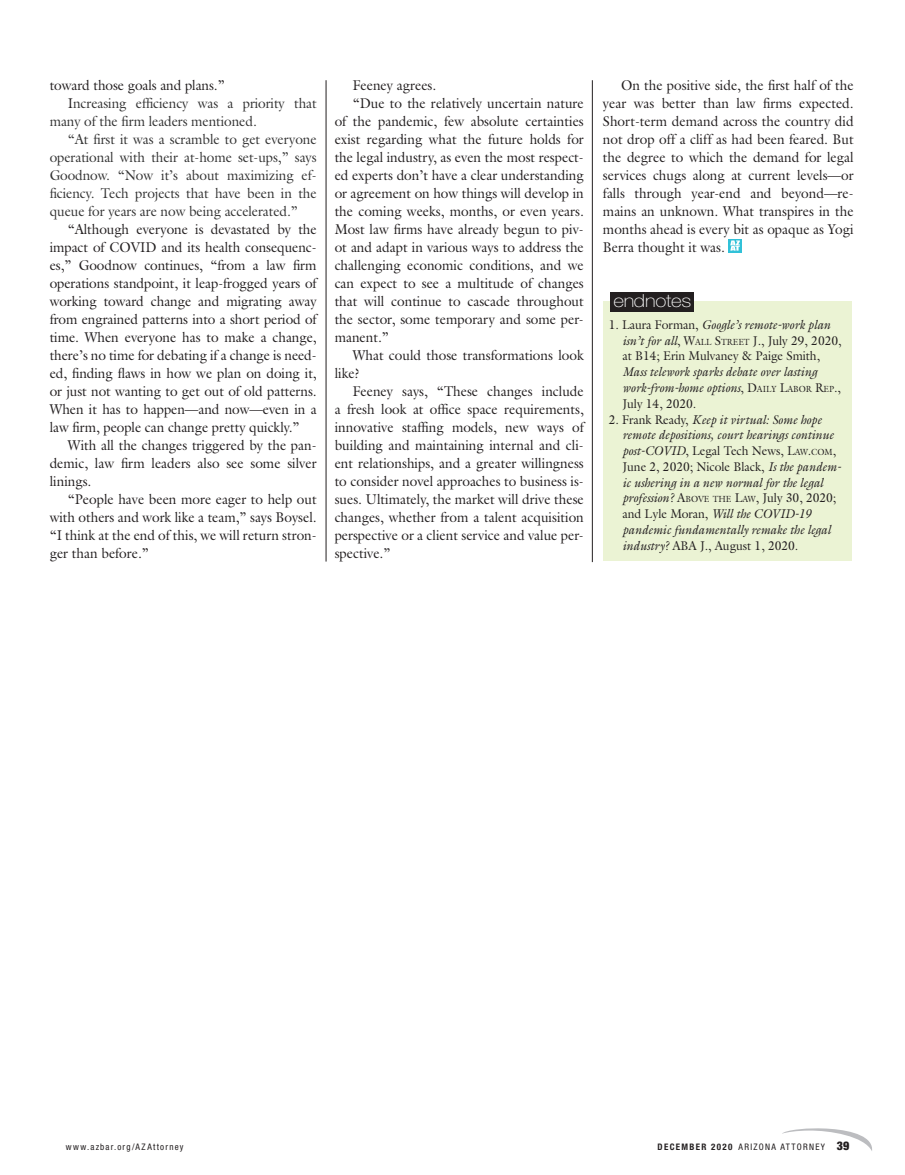
<style>
.page{position:relative;width:905px;height:1175px;background:#fff}
.page>*{position:absolute;margin:0;border:0;box-sizing:border-box;transform-origin:0 0}
.t1{font:100 18px "Helvetica Neue LT Std";letter-spacing:-.015em;color:#fff;scale:1.14 1}
.Body_-_WITH_INDENT{font:14.25px/18px "Galliard";color:#231f20;text-align:justify;scale:.95 1}
.Body_-_WITH_INDENT-2{font:14.25px/18px "Galliard";letter-spacing:-.005em;color:#333;scale:.95 1}
.Body_-_WITH_INDENT-3{font:italic 12.75px/15.8px "Galliard";letter-spacing:-.005em;color:#231f20;scale:.95 1}
.Body_-_WITH_INDENT-4{font:12.75px "Galliard";letter-spacing:-.005em;color:#231f20;scale:.95 1}
.t2{font:condensed 9px "Helvetica Neue LT Std";letter-spacing:.14em;color:#231f20}
.s1{color:#231f20}
.s2{font-style:normal}
.s3{font-style:normal;font-size:8.85px}
.s4{font-style:inherit}
.s5{font-weight:700}
.s6{font-weight:900;font-size:12px}
</style>
<div class="page">
<svg style="left:782px;top:1128px;width:90px;height:23px"></svg>
<hr style="left:592px;top:80px;width:1px;height:482px;background:#231f20">
<hr style="left:326px;top:80px;width:1px;height:481px;background:#231f20">
<div style="left:603px;top:301px;width:248px;height:259px;background:#ebf3d4"></div>
<div style="left:610px;top:292px;width:84px;height:20px;background:#231f20"></div>
<svg style="left:728px;top:239px;width:13px;height:13px"></svg>
<svg style="left:730px;top:240px;width:9px;height:11px"></svg>
<p class="Body_-_WITH_INDENT" style="left:50px;top:76px;width:186px">toward those goals and plans.”</p>
<p class="Body_-_WITH_INDENT-2" style="left:50px;top:94px;width:282px;text-indent:18px"><span class="s1">I</span>ncreasing efficiency was a priority that many of the firm leaders mentioned.</p>
<p class="Body_-_WITH_INDENT-2" style="left:50px;top:130px;width:282px;text-align:justify;text-indent:18px">“At first it was a scramble to get everyone operational with their at-home set-ups,” says Goodnow. “Now it’s about maximizing ef&shy;ficiency. Tech projects that have been in the queue for years are now being accelerated.”</p>
<p class="Body_-_WITH_INDENT" style="left:50px;top:220px;width:282px;text-indent:18px">“Although everyone is devastated by the impact of COVID and its health consequenc&shy;es,” Goodnow continues, “from a law firm operations standpoint, it leap-frogged years of working toward change and migrating away from engrained patterns into a short period of time. When everyone has to make a change, there’s no time for debating if a change is need&shy;ed, finding flaws in how we plan on doing it, or just not wanting to get out of old patterns.<br>When it has to happen—and now—even in a law firm, people can change pretty quickly.”</p>
<p class="Body_-_WITH_INDENT" style="left:50px;top:436px;width:282px;text-indent:18px">With all the changes triggered by the pan&shy;demic, law firm leaders also see some silver linings.</p>
<p class="Body_-_WITH_INDENT" style="left:50px;top:490px;width:282px;text-indent:18px">“People have been more eager to help out with others and work like a team,” says Boysel. “I think at the end of this, we will return stron&shy;ger than before.”</p>
<p class="Body_-_WITH_INDENT" style="left:353px;top:76px;width:89px">Feeney agrees.</p>
<p class="Body_-_WITH_INDENT" style="left:334px;top:94px;width:264px;text-indent:18px">“Due to the relatively uncertain nature of the pandemic, few absolute certainties exist regarding what the future holds for the legal industry, as even the most respect&shy;ed experts don’t have a clear understanding or agreement on how things will develop in the coming weeks, months, or even years.<br>Most law firms have already begun to piv&shy;ot and adapt in various ways to address the challenging economic conditions, and we can expect to see a multitude of changes that will continue to cascade throughout the sector, some temporary and some per&shy;manent.”</p>
<p class="Body_-_WITH_INDENT" style="left:334px;top:346px;width:264px;text-indent:18px">What could those transformations look like?</p>
<p class="Body_-_WITH_INDENT" style="left:334px;top:382px;width:264px;text-indent:18px">Feeney says, “These changes include a fresh look at office space requirements, innovative staffing models, new ways of building and maintaining internal and cli&shy;ent relationships, and a greater willingness to consider novel approaches to business is&shy;sues. Ultimately, the market will drive these changes, whether from a talent acquisition perspective or a client service and value per&shy;spective.”</p>
<p class="Body_-_WITH_INDENT" style="left:603px;top:76px;width:265px;text-indent:18px">On the positive side, the first half of the year was better than law firms expected.<br>Short-term demand across the country did not drop off a cliff as had been feared. But the degree to which the demand for legal services chugs along at current levels—or falls through year-end and beyond—re&shy;mains an unknown. What transpires in the months ahead is every bit as opaque as Yogi Berra thought it was.</p>
<p class="t1" style="left:613px;top:290px;width:70px">endnotes</p>
<p class="Body_-_WITH_INDENT-3" style="left:622px;top:316px;width:232px;text-indent:-14px"><span class="s2">1. Laura Forman,</span> Google’s remote-work plan isn’t for all<span class="s2">,</span> <span class="s2">W</span><span class="s3">ALL</span> <span class="s2">S</span><span class="s3">TREET</span> <span class="s2">J.</span><span class="s2">, July 29, 2020, at B14; Erin Mulvaney &amp; Paige Smith, </span>Mass telework sparks debate over lasting work-from-home options<span class="s2">,</span> <span class="s2">D</span><span class="s3">AILY</span> <span class="s2">L</span><span class="s3">ABOR</span> <span class="s2">R</span><span class="s3">EP</span><span class="s2">.</span><span class="s2">, July 14, 2020.</span></p>
<p class="Body_-_WITH_INDENT-3" style="left:622px;top:411px;width:232px;text-indent:-14px"><span class="s2">2. Frank Ready,</span> Keep it virtual: Some hope remote depositions, court hearings continue post-COVID<span class="s2">, Legal Tech News,</span> <span class="s2">L</span><span class="s3">AW</span><span class="s2">.</span><span class="s3">COM</span><span class="s2">, June 2, 2020; Nicole Black,</span> Is the pandem&shy;ic ushering in a new normal for the legal profession? <span class="s2">A</span><span class="s3">BOVE THE</span> <span class="s2">L</span><span class="s3">AW</span><span class="s2">, July 30, 2020; and Lyle Moran,</span> Will the COVID-19 pandemic fundamentally remake the legal industry? <span class="s2">ABA</span></p>
<p class="Body_-_WITH_INDENT-4" style="left:700px;top:537px;width:105px"><span class="s4">J.</span>, August 1, 2020.</p>
<p class="t2" style="left:66px;top:1141px;width:119px">www.azbar.org/AZAttorney</p>
<p class="t2" style="left:657px;top:1141px;width:193px"><span class="s5">DECEMBER 2020</span> ARIZONA ATTORNEY <span class="s6">39</span></p>
</div>
